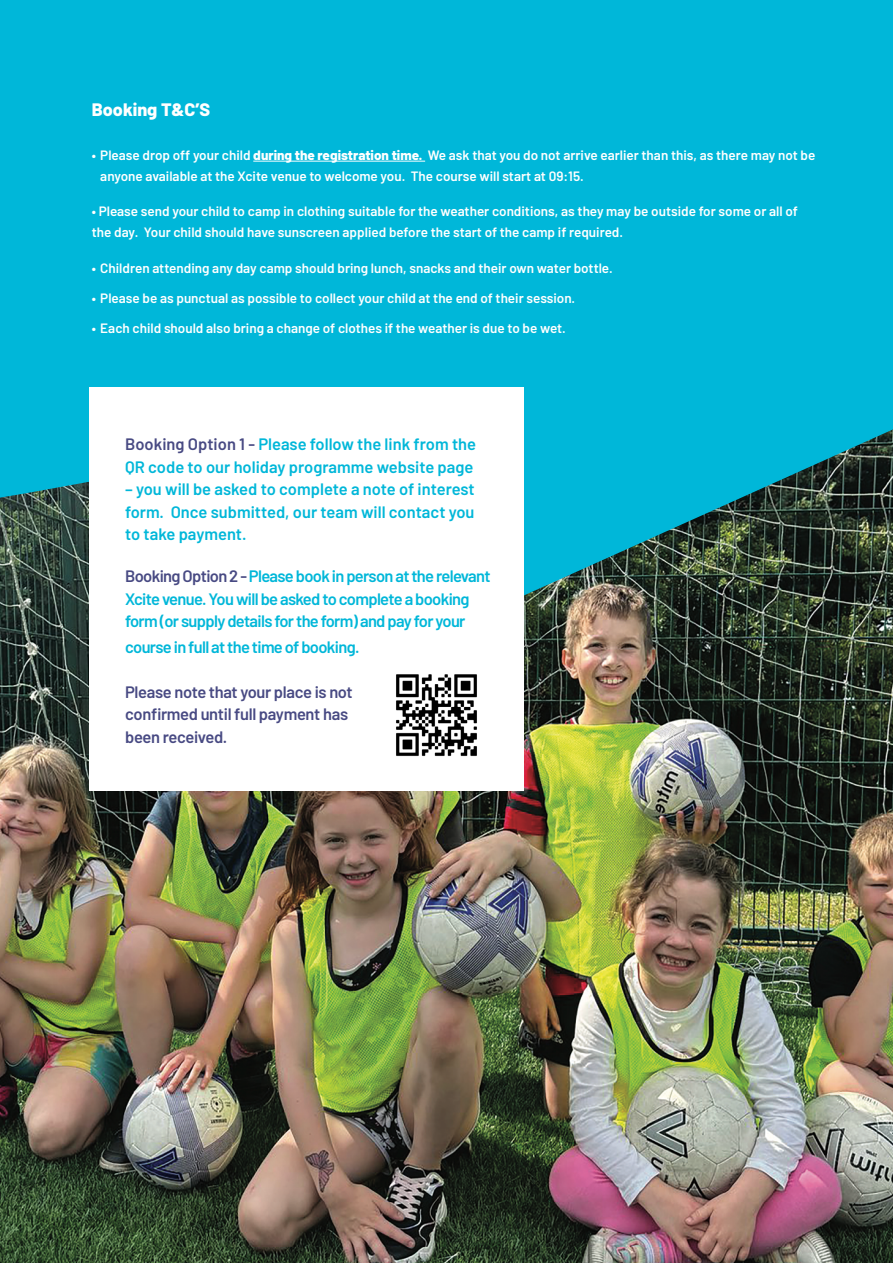
<style>
.page{position:relative;width:893px;height:1263px;background:#fff}
.page>*{position:absolute;margin:0;border:0;box-sizing:border-box;transform-origin:0 0}
.t1{font:800 18px "Barlow";color:#fff}
.t2{font:600 16.5px/22.5px "Barlow";letter-spacing:-.04em;color:#00b7d9;text-align:justify}
.t3{font:600 16.5px/22.5px "Barlow";color:#00b7d9}
.t4{font:600 16.5px/22.5px "Barlow";letter-spacing:-.02em;color:#484a83}
.t5{font:600 13.5px/21px "Barlow";color:#fff}
.s1{font-weight:800}
.s2{color:#484a83}
</style>
<div class="page">
<img style="left:0;top:620px;width:893px;height:643px">
<svg style="left:0;top:329px;width:893px;height:291px;background:#1392a5"></svg>
<div style="left:0;top:0;width:893px;height:329px;background:#00b7d9"></div>
<hr style="left:253px;top:161px;width:172px;height:1px;background:#fff">
<div style="left:90px;top:387px;width:434px;height:404px;background:#fff"></div>
<img style="left:396px;top:674px;width:81px;height:83px">
<h1 class="t1" style="left:92px;top:96px;width:120px">Booking T&amp;C’S</h1>
<p class="t5" style="left:100px;top:144px;width:717px;text-indent:-9px">• Please drop off your child <span class="s1">during the registration time.</span> We ask that you do not arrive earlier than this, as there may not be anyone available at the Xcite venue to welcome you. The course will start at 09:15.</p>
<p class="t5" style="left:92px;top:199px;width:707px">• Please send your child to camp in clothing suitable for the weather conditions, as they may be outside for some or all of the day. Your child should have sunscreen applied before the start of the camp if required.</p>
<p class="t5" style="left:92px;top:256px;width:522px">• Children attending any day camp should bring lunch, snacks and their own water bottle.</p>
<p class="t5" style="left:92px;top:286px;width:485px">• Please be as punctual as possible to collect your child at the end of their session.</p>
<p class="t5" style="left:92px;top:316px;width:476px">• Each child should also bring a change of clothes if the weather is due to be wet.</p>
<p class="t3" style="left:125px;top:432px;width:352px"><span class="s2">Booking Option 1 -</span> Please follow the link from the<br>QR code to our holiday programme website page</p>
<p class="t2" style="left:125px;top:477px;width:351px">– you will be asked to complete a note of interest form. Once submitted, our team will contact you to take payment.</p>
<p class="t2" style="left:125px;top:564px;width:367px;text-align:left"><span class="s2">Booking Option 2 -</span> Please book in person at the relevant<br>Xcite venue. You will be asked to complete a booking form (or supply details for the form) and pay for your</p>
<p class="t2" style="left:125px;top:634px;width:236px">course in full at the time of booking.</p>
<p class="t4" style="left:125px;top:679px;width:229px">Please note that your place is not confirmed until full payment has been received.</p>
</div>
